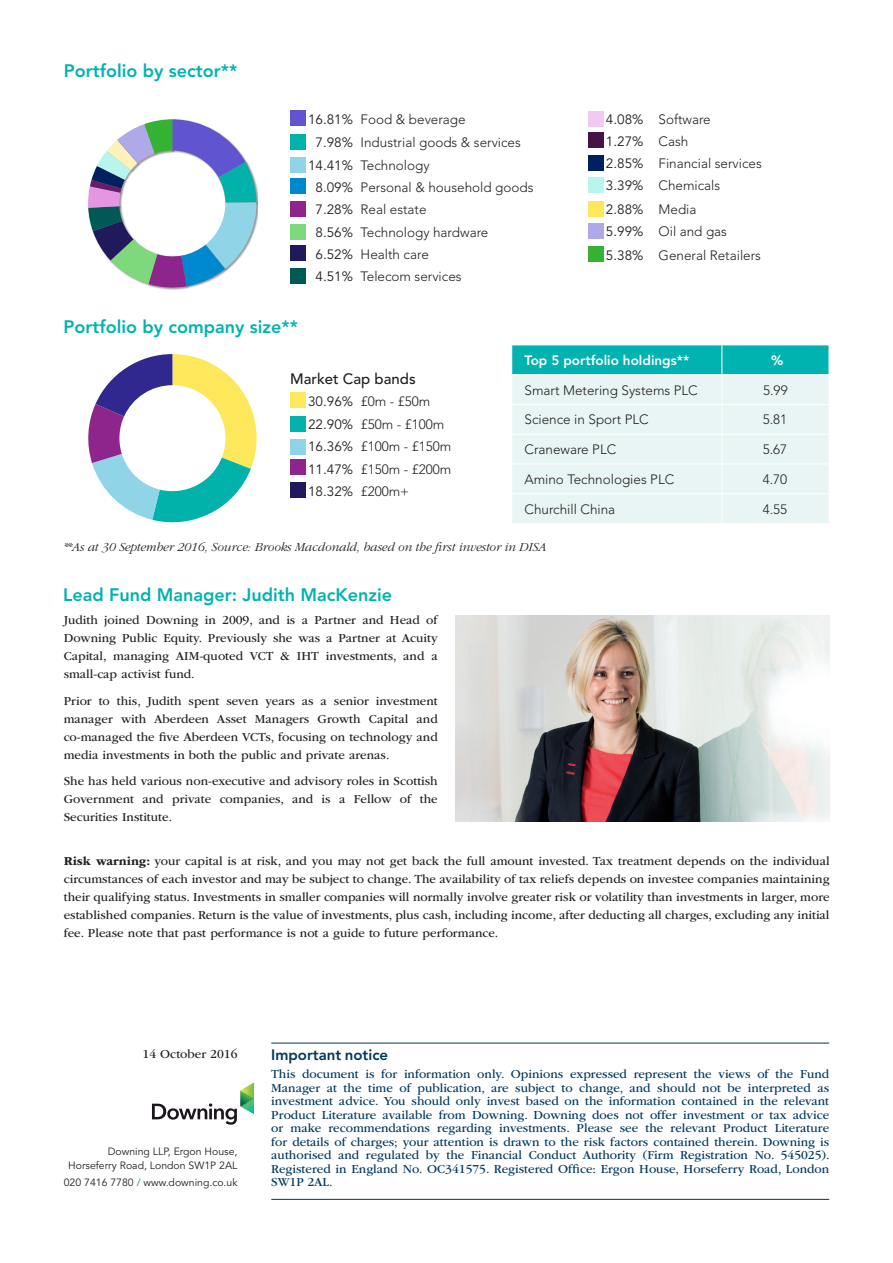
<style>
.page{position:relative;width:893px;height:1263px;background:#fff}
.page>*{position:absolute;margin:0;border:0;box-sizing:border-box;transform-origin:0 0}
.Heading__green_colou{font:800 18px "Avenir LT Pro";color:#00b3b0}
.Important_notice_tit{font:800 15px "Avenir LT Pro";color:#00385c}
.Body_table{font:500 15px "Avenir LT Pro";color:#231f20}
.Table{font:300 13.5px "Avenir LT Pro";color:#231f20}
.Table-2{font:13.5px "Avenir LT Pro";color:#231f20}
.Table-3{font:800 13.5px "Avenir LT Pro";color:#fff}
.Body_copy_1{font:12.75px/18px "ITC Garamond Std";color:#231f20;text-align:justify}
.Important_Notice_bod{font:12.75px/13.5px "ITC Garamond Std";color:#00385c;text-align:justify}
.t1{font:italic 300 12.75px "ITC Garamond Std";letter-spacing:-.005em;color:#231f20}
.Contact_details{font:10.5px/13.5px "Avenir LT Pro";color:#231f20;text-align:right}
.s1{font-weight:700}
.s2{color:#008b46}
</style>
<div class="page">
<hr style="left:271px;top:1043px;width:558px;height:1px;background:#00385c">
<hr style="left:271px;top:1199px;width:558px;height:1px;background:#00385c">
<svg style="left:152px;top:1083px;width:102px;height:42px"></svg>
<img style="left:456px;top:615px;width:373px;height:206px">
<svg style="left:511px;top:345px;width:318px;height:178px;background:#c3eae9"></svg>
<svg style="left:290px;top:110px;width:16px;height:174px"></svg>
<div style="left:290px;top:245px;width:15px;height:15px;background:#20195c"></div>
<div style="left:290px;top:269px;width:15px;height:15px;background:#005955"></div>
<svg style="left:290px;top:392px;width:16px;height:106px"></svg>
<div style="left:291px;top:392px;width:15px;height:15px;background:#fce85a"></div>
<div style="left:291px;top:483px;width:15px;height:15px;background:#20195c"></div>
<div style="left:291px;top:439px;width:15px;height:15px;background:#8fd4e7"></div>
<div style="left:291px;top:416px;width:15px;height:15px;background:#00b2a9"></div>
<div style="left:291px;top:460px;width:15px;height:15px;background:#8e258d"></div>
<svg style="left:88px;top:354px;width:169px;height:169px"></svg>
<img style="left:157px;top:288px;width:32px;height:1px">
<svg style="left:88px;top:119px;width:169px;height:169px"></svg>
<svg style="left:588px;top:111px;width:16px;height:151px"></svg>
<div style="left:588px;top:247px;width:15px;height:15px;background:#34b233"></div>
<p class="Heading__green_colou" style="left:64px;top:60px;width:175px">Portfolio by sector**</p>
<p class="Table-2" style="left:308px;top:111px;width:47px">16.81%</p>
<p class="Table" style="left:361px;top:111px;width:107px">Food &amp; beverage</p>
<p class="Table-2" style="left:315px;top:135px;width:39px">7.98%</p>
<p class="Table" style="left:361px;top:135px;width:162px">Industrial goods &amp; services</p>
<p class="Table-2" style="left:308px;top:157px;width:47px">14.41%</p>
<p class="Table" style="left:361px;top:157px;width:71px">Technology</p>
<p class="Table-2" style="left:315px;top:179px;width:39px">8.09%</p>
<p class="Table" style="left:361px;top:179px;width:174px">Personal &amp; household goods</p>
<p class="Table-2" style="left:315px;top:201px;width:39px">7.28%</p>
<p class="Table" style="left:361px;top:201px;width:68px">Real estate</p>
<p class="Table-2" style="left:315px;top:224px;width:39px">8.56%</p>
<p class="Table" style="left:361px;top:224px;width:129px">Technology hardware</p>
<p class="Table-2" style="left:315px;top:246px;width:39px">6.52%</p>
<p class="Table" style="left:361px;top:246px;width:70px">Health care</p>
<p class="Table-2" style="left:315px;top:269px;width:39px">4.51%</p>
<p class="Table" style="left:361px;top:269px;width:103px">Telecom services</p>
<p class="Heading__green_colou" style="left:64px;top:316px;width:236px">Portfolio by company size**</p>
<p class="Table-2" style="left:606px;top:111px;width:39px">4.08%</p>
<p class="Table" style="left:658px;top:111px;width:54px">Software</p>
<p class="Table-2" style="left:606px;top:134px;width:39px">1.27%</p>
<p class="Table" style="left:658px;top:134px;width:31px">Cash</p>
<p class="Table-2" style="left:606px;top:156px;width:39px">2.85%</p>
<p class="Table" style="left:658px;top:156px;width:105px">Financial services</p>
<p class="Table-2" style="left:606px;top:177px;width:39px">3.39%</p>
<p class="Table" style="left:658px;top:177px;width:63px">Chemicals</p>
<p class="Table-2" style="left:606px;top:201px;width:39px">2.88%</p>
<p class="Table" style="left:658px;top:201px;width:40px">Media</p>
<p class="Table-2" style="left:606px;top:223px;width:39px">5.99%</p>
<p class="Table" style="left:658px;top:223px;width:70px">Oil and gas</p>
<p class="Table-2" style="left:606px;top:247px;width:39px">5.38%</p>
<p class="Table" style="left:658px;top:247px;width:104px">General Retailers</p>
<p class="Table-3" style="left:524px;top:352px;width:166px">Top 5 portfolio holdings**</p>
<p class="Table-3" style="left:771px;top:352px;width:14px">%</p>
<p class="Table" style="left:524px;top:382px;width:175px">Smart Metering Systems PLC</p>
<p class="Table" style="left:763px;top:382px;width:26px">5.99</p>
<p class="Table" style="left:524px;top:412px;width:126px">Science in Sport PLC</p>
<p class="Table" style="left:763px;top:412px;width:26px">5.81</p>
<p class="Table" style="left:524px;top:442px;width:93px">Craneware PLC</p>
<p class="Table" style="left:763px;top:442px;width:26px">5.67</p>
<p class="Table" style="left:524px;top:471px;width:151px">Amino Technologies PLC</p>
<p class="Table" style="left:763px;top:471px;width:26px">4.70</p>
<p class="Table" style="left:524px;top:501px;width:92px">Churchill China</p>
<p class="Table" style="left:763px;top:501px;width:26px">4.55</p>
<p class="t1" style="left:64px;top:540px;width:484px">**As at 30 September 2016, Source: Brooks Macdonald, based on the first investor in DISA</p>
<p class="Body_table" style="left:290px;top:370px;width:127px">Market Cap bands</p>
<p class="Table-2" style="left:308px;top:393px;width:47px">30.96%</p>
<p class="Table" style="left:361px;top:393px;width:71px">£0m - £50m</p>
<p class="Table-2" style="left:308px;top:416px;width:47px">22.90%</p>
<p class="Table" style="left:361px;top:416px;width:85px">£50m - £100m</p>
<p class="Table-2" style="left:308px;top:439px;width:47px">16.36%</p>
<p class="Table" style="left:361px;top:439px;width:92px">£100m - £150m</p>
<p class="Table-2" style="left:308px;top:461px;width:47px">11.47%</p>
<p class="Table" style="left:361px;top:461px;width:92px">£150m - £200m</p>
<p class="Table-2" style="left:308px;top:483px;width:47px">18.32%</p>
<p class="Table" style="left:361px;top:483px;width:50px">£200m+</p>
<p class="Heading__green_colou" style="left:63px;top:584px;width:331px">Lead Fund Manager: Judith MacKenzie</p>
<p class="Body_copy_1" style="left:64px;top:611px;width:376px">Judith joined Downing in 2009, and is a Partner and Head of Downing Public Equity. Previously she was a Partner at Acuity Capital, managing AIM-quoted VCT &amp; IHT investments, and a small-cap activist fund.</p>
<p class="Body_copy_1" style="left:64px;top:692px;width:376px">Prior to this, Judith spent seven years as a senior investment manager with Aberdeen Asset Managers Growth Capital and co-managed the five Aberdeen VCTs, focusing on technology and media investments in both the public and private arenas.</p>
<p class="Body_copy_1" style="left:64px;top:772px;width:376px">She has held various non-executive and advisory roles in Scottish Government and private companies, and is a Fellow of the Securities Institute.</p>
<p class="Body_copy_1" style="left:64px;top:852px;width:767px"><span class="s1">Risk warning:</span> your capital is at risk, and you may not get back the full amount invested. Tax treatment depends on the individual circumstances of each investor and may be subject to change. The availability of tax reliefs depends on investee companies maintaining their qualifying status. Investments in smaller companies will normally involve greater risk or volatility than investments in larger, more established companies. Return is the value of investments, plus cash, including income, after deducting all charges, excluding any initial fee. Please note that past performance is not a guide to future performance.</p>
<p class="Body_copy_1" style="left:143px;top:1045px;width:96px">14 October 2016</p>
<p class="Contact_details" style="left:68px;top:1145px;width:171px">Downing LLP, Ergon House,<br>Horseferry Road, London SW1P 2AL</p>
<p class="Contact_details" style="left:64px;top:1176px;width:175px">020 7416 7780 <span class="s2">/</span> www.downing.co.uk</p>
<p class="Important_notice_tit" style="left:271px;top:1046px;width:118px">Important notice</p>
<p class="Important_Notice_bod" style="left:271px;top:1067px;width:560px">This document is for information only. Opinions expressed represent the views of the Fund Manager at the time of publication, are subject to change, and should not be interpreted as investment advice. You should only invest based on the information contained in the relevant Product Literature available from Downing. Downing does not offer investment or tax advice or make recommendations regarding investments. Please see the relevant Product Literature for details of charges; your attention is drawn to the risk factors contained therein. Downing is authorised and regulated by the Financial Conduct Authority (Firm Registration No. 545025).<br>Registered in England No. OC341575. Registered Office: Ergon House, Horseferry Road, London SW1P 2AL.</p>
</div>
